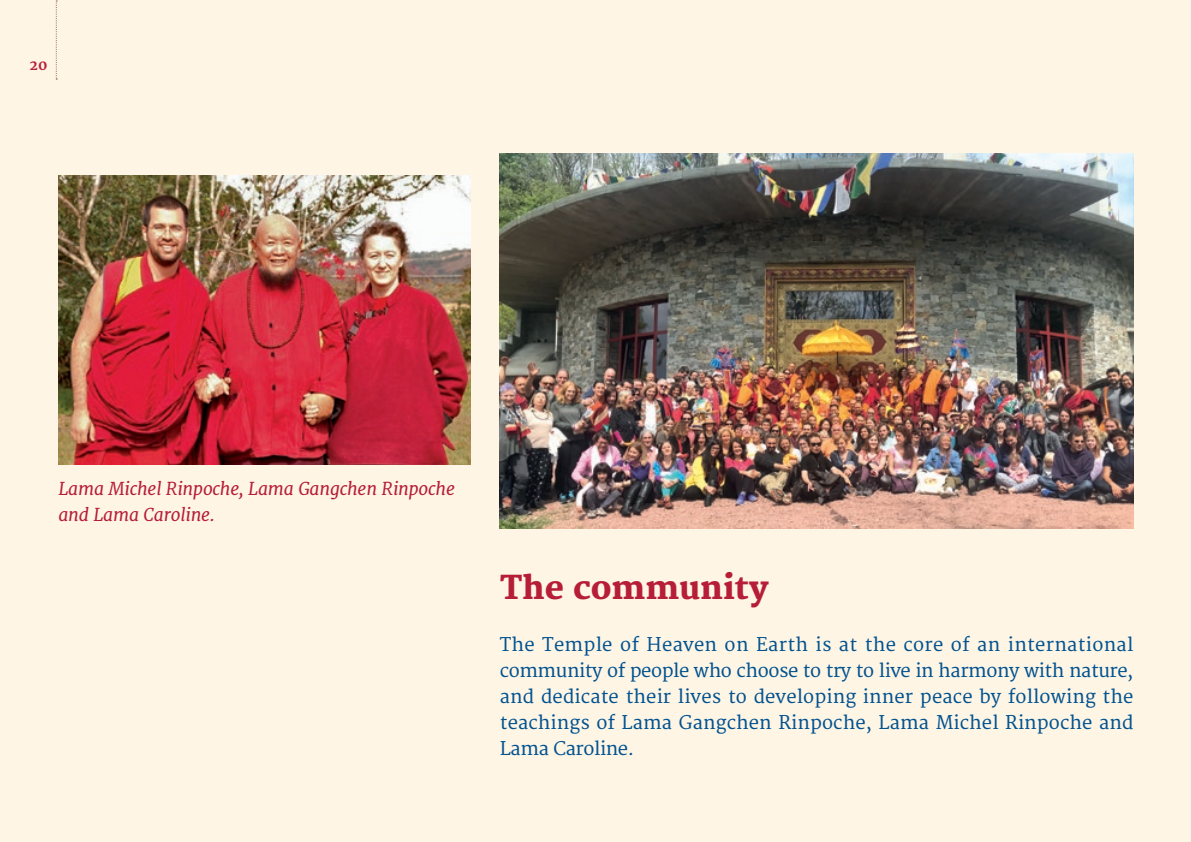
<style>
.page{position:relative;width:1191px;height:842px;background:#fef5e5}
.page>*{position:absolute;margin:0;border:0;box-sizing:border-box;transform-origin:0 0}
.Titolos{font:800 32px "Merriweather";color:#b61e37}
.TEXT_merriweather{font:18.4px/26px "Merriweather";letter-spacing:.005em;color:#01528f;text-align:justify}
.TEXT_merriweather-2{font:italic 17.6px/26px "Merriweather";letter-spacing:-.01em;color:#b61e37}
.t1{font:700 14px "Merriweather";color:#b61e37}
</style>
<div class="page">
<svg style="left:56px;top:1px;width:1px;height:79px"></svg>
<img style="left:58px;top:176px;width:413px;height:288px">
<img style="left:500px;top:154px;width:633px;height:375px">
<p class="t1" style="left:29px;top:56px;width:19px">20</p>
<p class="TEXT_merriweather-2" style="left:58px;top:476px;width:398px">Lama Michel Rinpoche, Lama Gangchen Rinpoche and Lama Caroline.</p>
<p class="Titolos" style="left:500px;top:569px;width:270px">The community</p>
<p class="TEXT_merriweather" style="left:500px;top:633px;width:635px">The Temple of Heaven on Earth is at the core of an international community of people who choose to try to live in harmony with nature, and dedicate their lives to developing inner peace by following the teachings of Lama Gangchen Rinpoche, Lama Michel Rinpoche and Lama Caroline.</p>
</div>
